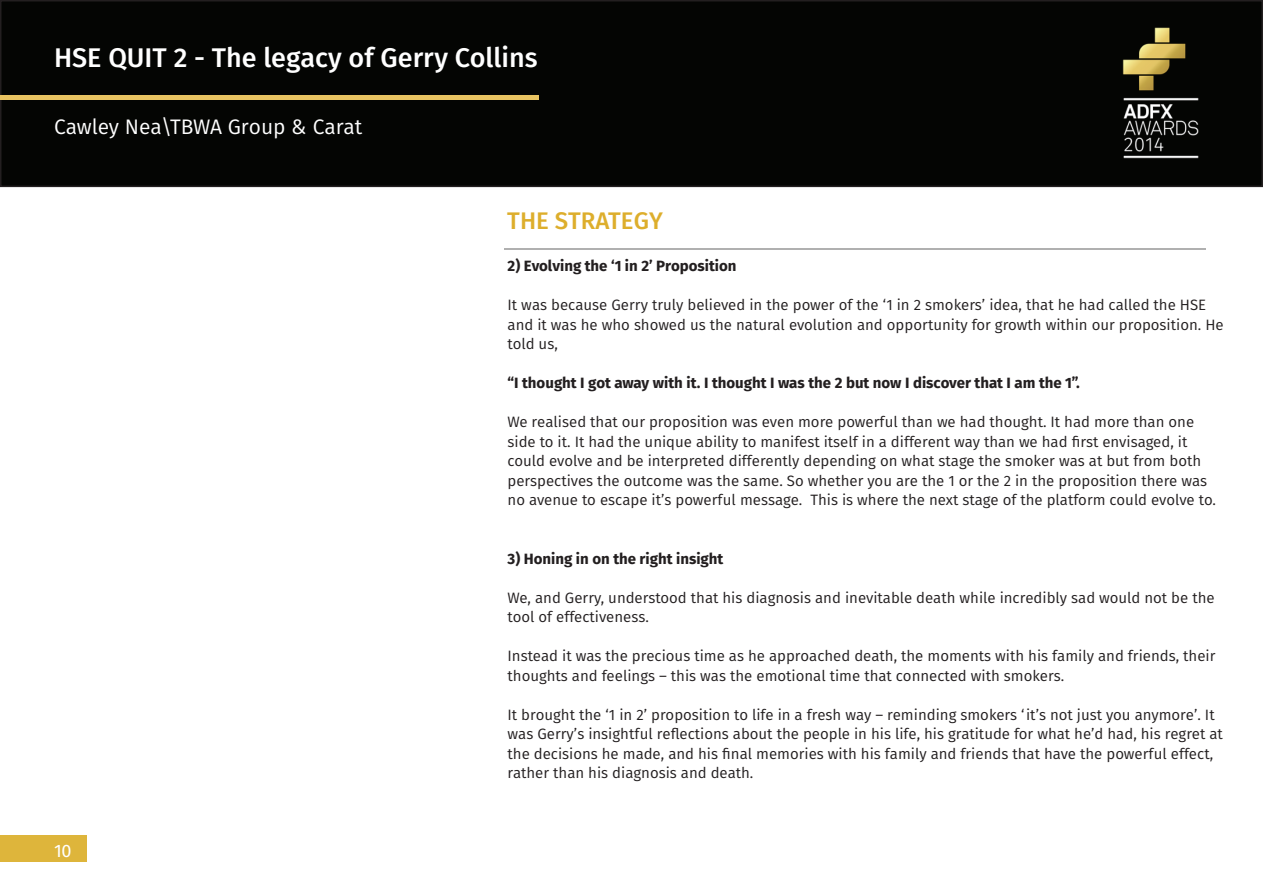
<style>
.page{position:relative;width:1263px;height:893px;background:#fff}
.page>*{position:absolute;margin:0;border:0;box-sizing:border-box;transform-origin:0 0}
.t1{font:500 27px "Fira Sans";color:#fff}
.t2{font:500 24px "Fira Sans";color:#ddae2c}
.t3{font:21px "Fira Sans";color:#fff}
.t4{font:18px "Fira Sans OT";color:#fff}
.t5{font:15px/19.5px "Fira Sans";color:#231f20}
.t6{font:700 15px "Fira Sans";color:#231f20}
</style>
<div class="page">
<div style="left:3px;top:3px;width:1257px;height:181px;background:#040503"></div>
<div style="left:0;top:0;width:1263px;height:187px;border:2px solid #231f20"></div>
<div style="left:0;top:836px;width:86px;height:26px;background:#deb53b"></div>
<hr style="left:0;top:95px;width:539px;height:4px;background:#e8c361">
<hr style="left:504px;top:248px;width:701px;height:1px;background:#b0b0b0">
<h1 class="t1" style="left:54px;top:39px;width:485px">HSE QUIT 2 - The legacy of Gerry Collins</h1>
<h3 class="t3" style="left:54px;top:112px;width:310px">Cawley Nea\TBWA Group &amp; Carat</h3>
<p class="t4" style="left:54px;top:838px;width:19px">10</p>
<h2 class="t2" style="left:507px;top:204px;width:157px">THE STRATEGY</h2>
<p class="t6" style="left:507px;top:255px;width:231px">2) Evolving the ‘1 in 2’ Proposition</p>
<p class="t5" style="left:507px;top:296px;width:718px">It was because Gerry truly believed in the power of the ‘1 in 2 smokers’ idea, that he had called the HSE and it was he who showed us the natural evolution and opportunity for growth within our proposition. He told us,</p>
<p class="t6" style="left:507px;top:372px;width:574px">“I thought I got away with it. I thought I was the 2 but now I discover that I am the 1”.</p>
<p class="t5" style="left:507px;top:413px;width:710px">We realised that our proposition was even more powerful than we had thought. It had more than one side to it. It had the unique ability to manifest itself in a different way than we had first envisaged, it could evolve and be interpreted differently depending on what stage the smoker was at but from both perspectives the outcome was the same. So whether you are the 1 or the 2 in the proposition there was no avenue to escape it’s powerful message. This is where the next stage of the platform could evolve to.</p>
<p class="t6" style="left:507px;top:548px;width:217px">3) Honing in on the right insight</p>
<p class="t5" style="left:507px;top:589px;width:709px">We, and Gerry, understood that his diagnosis and inevitable death while incredibly sad would not be the tool of effectiveness.</p>
<p class="t5" style="left:507px;top:647px;width:709px">Instead it was the precious time as he approached death, the moments with his family and friends, their thoughts and feelings – this was the emotional time that connected with smokers.</p>
<p class="t5" style="left:507px;top:706px;width:717px">It brought the ‘1 in 2’ proposition to life in a fresh way – reminding smokers ‘it’s not just you anymore’. It was Gerry’s insightful reflections about the people in his life, his gratitude for what he’d had, his regret at the decisions he made, and his final memories with his family and friends that have the powerful effect, rather than his diagnosis and death.</p>
</div>
